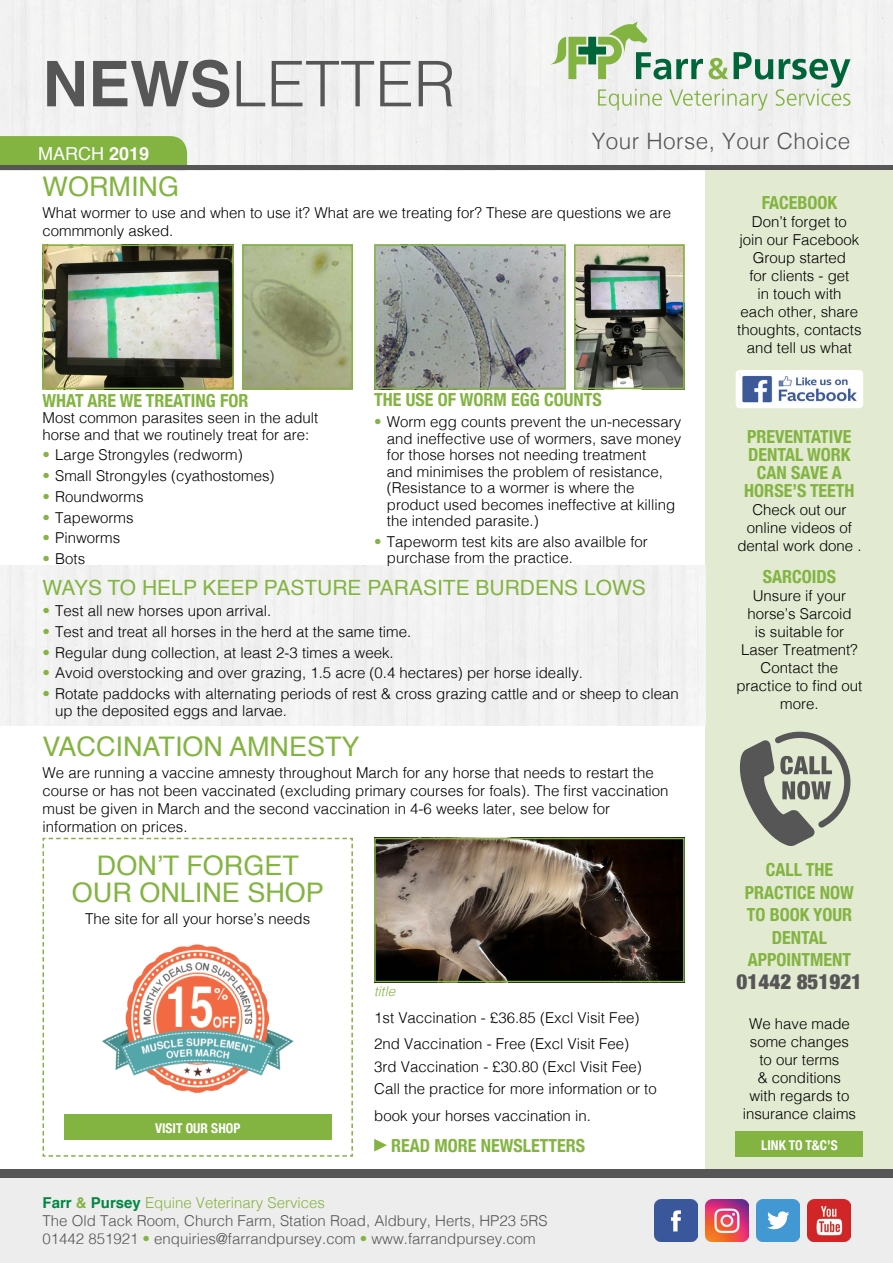
<style>
.page{position:relative;width:893px;height:1263px;background:#fff}
.page>*{position:absolute;margin:0;border:0;box-sizing:border-box;transform-origin:0 0}
.t1{font:300 63px "Helvetica";color:#565656}
.t2{font:27px/27px "Helvetica";color:#83b441;text-align:center}
.t3{font:300 22.5px "Helvetica";letter-spacing:.02em;color:#565656}
.t4{font:21px "Helvetica";color:#83b441}
.t5{font:900 condensed 21px "Helvetica Neue";color:#565656}
.t6{font:700 condensed 18px/22.5px "Helvetica Neue";color:#83b441;text-align:center}
.t7{font:18px "Helvetica";color:#fff}
.t8{font:300 15px/18px "Helvetica";color:#000}
.t9{font:300 15px/18px "Helvetica";color:#565656}
.t10{font:700 condensed 13.5px "Helvetica Neue";color:#fff}
.t11{font:italic 300 13.5px "Helvetica";color:#83b441}
.s1{font-weight:700}
.s2{color:#83b441}
.s3{font-weight:700;color:#008743}
.s4{font-weight:700;color:#83b441}
</style>
<div class="page">
<div style="left:0;top:0;width:893px;height:166px;background:#f1f1f1"></div>
<svg style="left:0;top:136px;width:187px;height:30px;background:#82b143"></svg>
<div style="left:706px;top:170px;width:187px;height:999px;background:#e2ead1"></div>
<svg style="left:550px;top:22px;width:300px;height:89px"></svg>
<div style="left:0;top:1178px;width:893px;height:85px;background:#eeeded"></div>
<div style="left:0;top:1169px;width:893px;height:9px;background:#565656"></div>
<hr style="left:0;top:166px;width:893px;height:4px;background:#565656">
<img style="left:808px;top:1199px;width:42px;height:43px">
<img style="left:757px;top:1199px;width:42px;height:43px">
<img style="left:706px;top:1199px;width:42px;height:43px">
<img style="left:655px;top:1199px;width:42px;height:43px">
<img style="left:46px;top:247px;width:185px;height:139px">
<div style="left:43px;top:244px;width:191px;height:145px;border:2px solid #83b441"></div>
<img style="left:245px;top:247px;width:105px;height:139px">
<div style="left:242px;top:244px;width:111px;height:145px;border:2px solid #83b441"></div>
<img style="left:377px;top:247px;width:186px;height:139px">
<div style="left:374px;top:244px;width:192px;height:145px;border:2px solid #83b441"></div>
<img style="left:577px;top:247px;width:105px;height:139px">
<div style="left:574px;top:244px;width:111px;height:145px;border:2px solid #83b441"></div>
<svg style="left:374px;top:1139px;width:13px;height:12px"></svg>
<div style="left:736px;top:370px;width:127px;height:38px;background:#fff;border-radius:4px"></div>
<img style="left:742px;top:375px;width:115px;height:28px">
<svg style="left:42px;top:837px;width:311px;height:320px"></svg>
<div style="left:64px;top:1114px;width:268px;height:26px;background:#83b441"></div>
<svg style="left:740px;top:731px;width:111px;height:115px"></svg>
<div style="left:736px;top:1131px;width:127px;height:26px;background:#83b441"></div>
<img style="left:377px;top:841px;width:305px;height:138px">
<div style="left:374px;top:838px;width:311px;height:144px;border:2px solid #83b441"></div>
<h1 class="t1" style="left:43px;top:30px;width:415px"><span class="s1">NEWS</span>LETTER</h1>
<p class="t7" style="left:38px;top:140px;width:113px">MARCH <span class="s1">2019</span></p>
<h3 class="t3" style="left:592px;top:122px;width:260px">Your Horse, Your Choice</h3>
<h2 class="t2" style="left:43px;top:173px;width:138px">WORMING</h2>
<p class="t8" style="left:43px;top:203px;width:630px">What wormer to use and when to use it? What are we treating for? These are questions we are commmonly asked.</p>
<p class="t6" style="left:43px;top:388px;width:207px">WHAT ARE WE TREATING FOR</p>
<p class="t8" style="left:43px;top:408px;width:277px;line-height:16.5px">Most common parasites seen in the adult horse and that we routinely treat for are:</p>
<p class="t8" style="left:43px;top:445px;width:202px"><span class="s2">•</span> Large Strongyles (redworm)</p>
<p class="t8" style="left:43px;top:466px;width:233px"><span class="s2">•</span> Small Strongyles (cyathostomes)</p>
<p class="t8" style="left:43px;top:486px;width:103px"><span class="s2">•</span> Roundworms</p>
<p class="t8" style="left:43px;top:507px;width:93px"><span class="s2">•</span> Tapeworms</p>
<p class="t8" style="left:43px;top:528px;width:79px"><span class="s2">•</span> Pinworms</p>
<p class="t8" style="left:43px;top:549px;width:44px"><span class="s2">•</span> Bots</p>
<p class="t6" style="left:374px;top:387px;width:229px">THE USE OF WORM EGG COUNTS</p>
<p class="t8" style="left:387px;top:412px;width:296px;line-height:16.5px;text-indent:-13px"><span class="s2">•</span> Worm egg counts prevent the un-necessary and ineffective use of wormers, save money for those horses not needing treatment<br>and minimises the problem of resistance, (Resistance to a wormer is where the product used becomes ineffective at killing the intended parasite.)</p>
<p class="t8" style="left:387px;top:532px;width:262px;line-height:16.5px;text-indent:-13px"><span class="s2">•</span> Tapeworm test kits are also availble for purchase from the practice.</p>
<h3 class="t4" style="left:43px;top:572px;width:605px">WAYS TO HELP KEEP PASTURE PARASITE BURDENS LOWS</h3>
<p class="t8" style="left:43px;top:601px;width:230px"><span class="s2">•</span> Test all new horses upon arrival.</p>
<p class="t8" style="left:43px;top:621px;width:370px"><span class="s2">•</span> Test and treat all horses in the herd at the same time.</p>
<p class="t8" style="left:43px;top:642px;width:353px"><span class="s2">•</span> Regular dung collection, at least 2-3 times a week.</p>
<p class="t8" style="left:43px;top:663px;width:542px"><span class="s2">•</span> Avoid overstocking and over grazing, 1.5 acre (0.4 hectares) per horse ideally.</p>
<p class="t8" style="left:55px;top:684px;width:625px;line-height:16.5px;text-indent:-13px"><span class="s2">•</span> Rotate paddocks with alternating periods of rest &amp; cross grazing cattle and or sheep to clean up the deposited eggs and larvae.</p>
<h2 class="t2" style="left:43px;top:734px;width:319px">VACCINATION AMNESTY</h2>
<p class="t8" style="left:43px;top:763px;width:628px">We are running a vaccine amnesty throughout March for any horse that needs to restart the course or has not been vaccinated (excluding primary courses for foals). The first vaccination must be given in March and the second vaccination in 4-6 weeks later, see below for information on prices.</p>
<h2 class="t2" style="left:72px;top:853px;width:254px">DON’T FORGET<br>OUR ONLINE SHOP</h2>
<p class="t8" style="left:85px;top:909px;width:227px">The site for all your horse’s needs</p>
<p class="t10" style="left:155px;top:1117px;width:87px">VISIT OUR SHOP</p>
<p class="t11" style="left:374px;top:980px;width:23px">title</p>
<p class="t8" style="left:374px;top:1003px;width:267px;line-height:26.5px">1st Vaccination - £36.85 (Excl Visit Fee)<br>2nd Vaccination - Free (Excl Visit Fee)</p>
<p class="t8" style="left:374px;top:1054px;width:284px;line-height:22.2px">3rd Vaccination - £30.80 (Excl Visit Fee)<br>Call the practice for more information or to</p>
<p class="t8" style="left:374px;top:1105px;width:218px">book your horses vaccination in.</p>
<p class="t6" style="left:391px;top:1133px;width:195px">READ MORE NEWSLETTERS</p>
<p class="t9" style="left:43px;top:1193px;width:507px"><span class="s3">Farr</span> <span class="s4">&amp;</span> <span class="s3">Pursey</span> <span class="s2">Equine Veterinary Services<br></span>The Old Tack Room, Church Farm, Station Road, Aldbury, Herts, HP23 5RS<br>01442 851921 <span class="s2">•</span> enquiries@farrandpursey.com <span class="s2">•</span> www.farrandpursey.com</p>
<p class="t6" style="left:762px;top:190px;width:77px">FACEBOOK</p>
<p class="t8" style="left:737px;top:211px;width:126px;text-align:center">Don’t forget to<br>join our Facebook<br>Group started<br>for clients - get<br>in touch with<br>each other, share thoughts, contacts and tell us what</p>
<p class="t6" style="left:744px;top:426px;width:112px;line-height:18px">PREVENTATIVE<br>DENTAL WORK<br>CAN SAVE A<br>HORSE’S TEETH</p>
<p class="t8" style="left:737px;top:499px;width:126px;text-align:center">Check out our online videos of dental work done .</p>
<p class="t6" style="left:763px;top:564px;width:75px">SARCOIDS</p>
<p class="t8" style="left:736px;top:585px;width:127px;text-align:center">Unsure if your horse’s Sarcoid<br>is suitable for<br>Laser Treatment?<br>Contact the practice to find out more.</p>
<p class="t6" style="left:745px;top:857px;width:110px">CALL THE<br>PRACTICE NOW<br>TO BOOK YOUR<br>DENTAL<br>APPOINTMENT</p>
<h3 class="t5" style="left:737px;top:964px;width:127px">01442 851921</h3>
<p class="t8" style="left:743px;top:1014px;width:115px;text-align:center">We have made some changes to our terms<br>&amp; conditions with regards to insurance claims</p>
<p class="t10" style="left:761px;top:1134px;width:78px">LINK TO T&amp;C’S</p>
</div>
